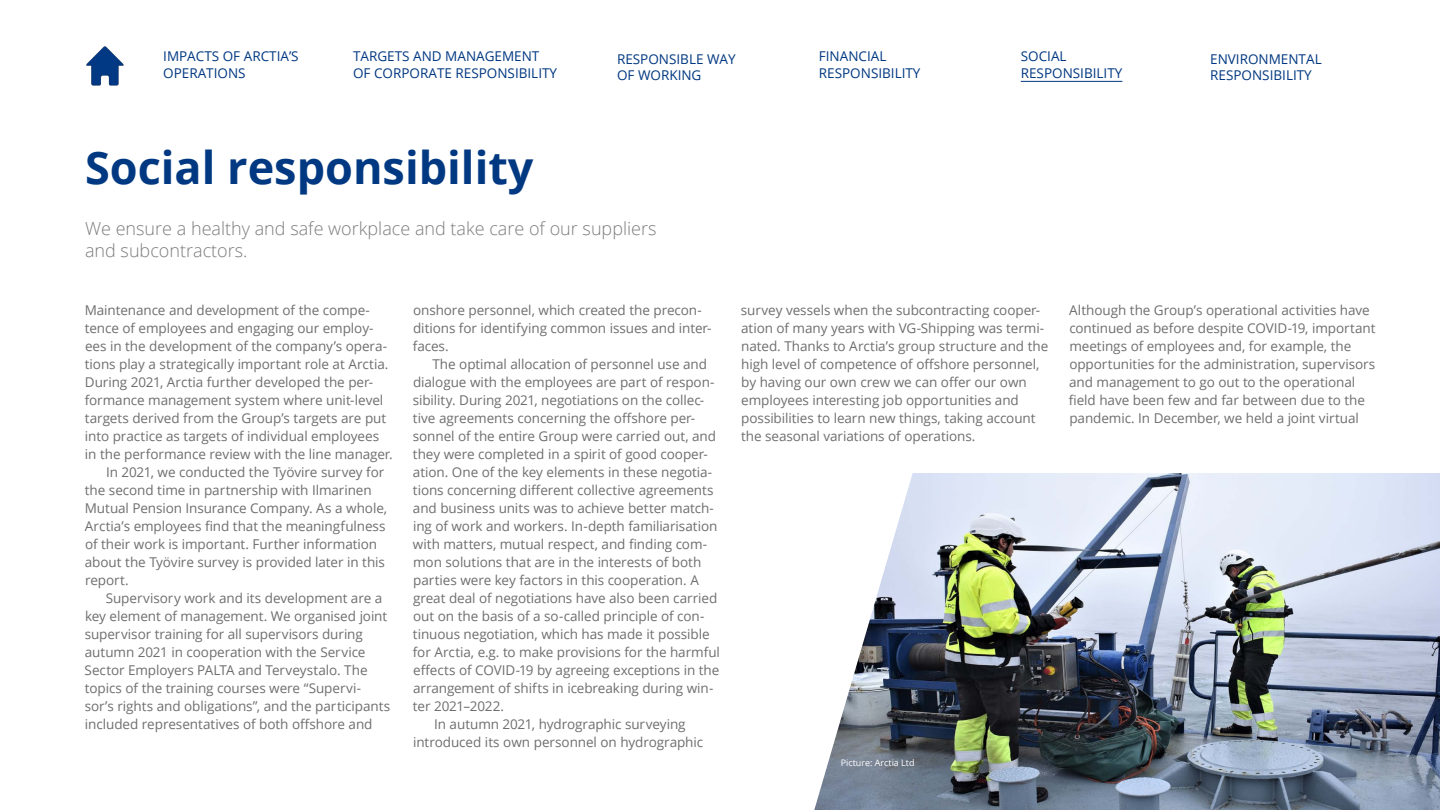
<style>
.page{position:relative;width:1440px;height:810px;background:#fff}
.page>*{position:absolute;margin:0;border:0;box-sizing:border-box;transform-origin:0 0}
.Otsikko_3{font:700 45px "Open Sans";color:#003881}
.ingressi{font:300 18px/22.5px "Open Sans";color:#7c7c7c}
.base_indent{font:13.5px/18px "Open Sans";letter-spacing:-.005em;color:#6e6e6e}
.Navit{font:13.5px/16.2px "Open Sans";color:#003881}
.t1{font:9px "Open Sans";color:#fff}
</style>
<div class="page">
<img style="left:814px;top:473px;width:625px;height:337px">
<hr style="left:1020px;top:81px;width:102px;height:1px;background:#003881">
<img style="left:86px;top:46px;width:38px;height:40px">
<p class="Navit" style="left:163px;top:48px;width:137px">IMPACTS OF ARCTIA’S<br>OPERATIONS</p>
<p class="Navit" style="left:353px;top:48px;width:205px">TARGETS AND MANAGEMENT<br>OF CORPORATE RESPONSIBILITY</p>
<p class="Navit" style="left:617px;top:50px;width:120px">RESPONSIBLE WAY<br>OF WORKING</p>
<p class="Navit" style="left:819px;top:48px;width:103px">FINANCIAL<br>RESPONSIBILITY</p>
<p class="Navit" style="left:1020px;top:48px;width:103px">SOCIAL<br>RESPONSIBILITY</p>
<p class="Navit" style="left:1210px;top:50px;width:113px">ENVIRONMENTAL<br>RESPONSIBILITY</p>
<p class="Otsikko_3" style="left:85px;top:136px;width:450px">Social responsibility</p>
<p class="ingressi" style="left:85px;top:217px;width:573px">We ensure a healthy and safe workplace and take care of our suppliers and subcontractors.</p>
<p class="base_indent" style="left:85px;top:301px;width:309px">Maintenance and development of the compe&shy;tence of employees and engaging our employ&shy;ees in the development of the company’s opera&shy;tions play a strategically important role at Arctia.<br>During 2021, Arctia further developed the per&shy;formance management system where unit-level targets derived from the Group’s targets are put into practice as targets of individual employees in the performance review with the line manager.</p>
<p class="base_indent" style="left:85px;top:463px;width:304px;text-indent:21px">In 2021, we conducted the Työvire survey for the second time in partnership with Ilmarinen Mutual Pension Insurance Company. As a whole, Arctia’s employees find that the meaningfulness of their work is important. Further information about the Työvire survey is provided later in this report.</p>
<p class="base_indent" style="left:85px;top:589px;width:307px;text-indent:21px">Supervisory work and its development are a key element of management. We organised joint supervisor training for all supervisors during autumn 2021 in cooperation with the Service Sector Employers PALTA and Terveystalo. The topics of the training courses were “Supervi&shy;sor’s rights and obligations”, and the participants included representatives of both offshore and</p>
<p class="base_indent" style="left:413px;top:301px;width:300px">onshore personnel, which created the precon&shy;ditions for identifying common issues and inter&shy;faces.</p>
<p class="base_indent" style="left:413px;top:355px;width:309px;text-indent:20px">The optimal allocation of personnel use and dialogue with the employees are part of respon&shy;sibility. During 2021, negotiations on the collec&shy;tive agreements concerning the offshore per&shy;sonnel of the entire Group were carried out, and they were completed in a spirit of good cooper&shy;ation. One of the key elements in these negotia&shy;tions concerning different collective agreements and business units was to achieve better match&shy;ing of work and workers. In-depth familiarisation with matters, mutual respect, and finding com&shy;mon solutions that are in the interests of both parties were key factors in this cooperation. A great deal of negotiations have also been carried out on the basis of a so-called principle of con&shy;tinuous negotiation, which has made it possible for Arctia, e.g. to make provisions for the harmful effects of COVID-19 by agreeing exceptions in the arrangement of shifts in icebreaking during win&shy;ter 2021–2022.</p>
<p class="base_indent" style="left:413px;top:715px;width:291px;text-align:center">In autumn 2021, hydrographic surveying introduced its own personnel on hydrographic</p>
<p class="base_indent" style="left:741px;top:301px;width:309px">survey vessels when the subcontracting cooper&shy;ation of many years with VG-Shipping was termi&shy;nated. Thanks to Arctia’s group structure and the high level of competence of offshore personnel, by having our own crew we can offer our own employees interesting job opportunities and possibilities to learn new things, taking account the seasonal variations of operations.</p>
<p class="base_indent" style="left:1068px;top:301px;width:308px">Although the Group’s operational activities have continued as before despite COVID-19, important meetings of employees and, for example, the opportunities for the administration, supervisors and management to go out to the operational field have been few and far between due to the pandemic. In December, we held a joint virtual</p>
<p class="t1" style="left:840px;top:757px;width:75px">Picture: Arctia Ltd</p>
</div>
